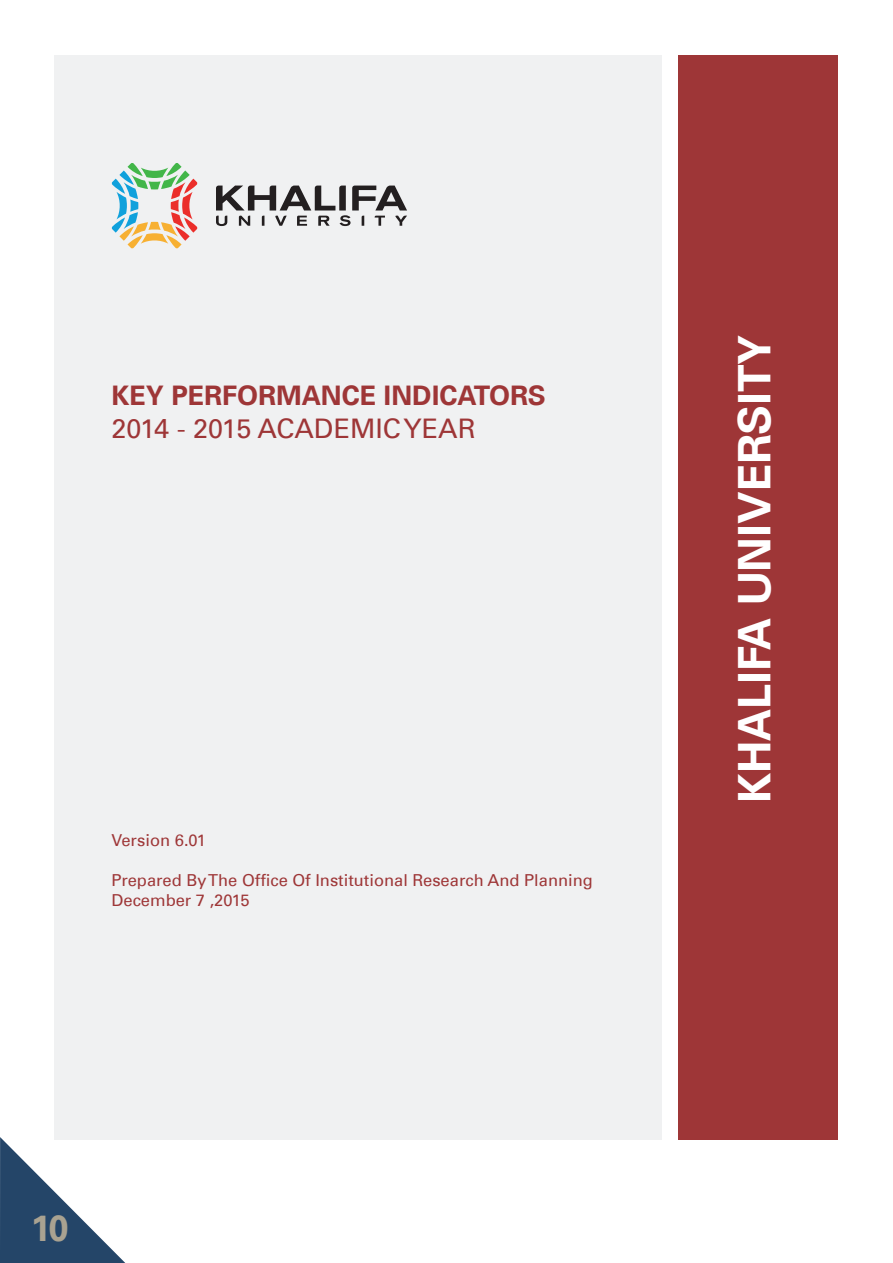
<style>
.page{position:relative;width:893px;height:1263px;background:#fff}
.page>*{position:absolute;margin:0;border:0;box-sizing:border-box;transform-origin:0 0}
.t1{font:700 45px "Univers Com 65";color:#fff}
.t2{font:700 36px "Univers Com 65";color:#a9a291}
.t3{font:700 27px "Univers Com 65";color:#9e3637}
.t4{font:27px "Univers Com 55 Roman";color:#9e3637}
.t5{font:16.5px/19.8px "Univers Com 55 Roman";color:#9e3637}
</style>
<div class="page">
<svg style="left:0;top:1137px;width:125px;height:126px"></svg>
<div style="left:55px;top:55px;width:607px;height:1085px;background:#f0f1f2"></div>
<svg style="left:112px;top:163px;width:85px;height:86px"></svg>
<svg style="left:216px;top:186px;width:191px;height:40px"></svg>
<div style="left:678px;top:56px;width:160px;height:1084px;background:#9e3637"></div>
<h3 class="t3" style="left:112px;top:379px;width:436px">KEY PERFORMANCE INDICATORS</h3>
<h3 class="t4" style="left:112px;top:412px;width:366px">2014 - 2015 ACADEMIC YEAR</h3>
<p class="t5" style="left:112px;top:830px;width:96px">Version 6.01</p>
<p class="t5" style="left:112px;top:870px;width:483px">Prepared By The Office Of Institutional Research And Planning<br>December 7 ,2015</p>
<h2 class="t2" style="left:31px;top:1206px;width:39px">10</h2>
<h1 class="t1" style="left:728px;top:803px;width:470px;rotate:-90deg">KHALIFA UNIVERSITY</h1>
</div>
